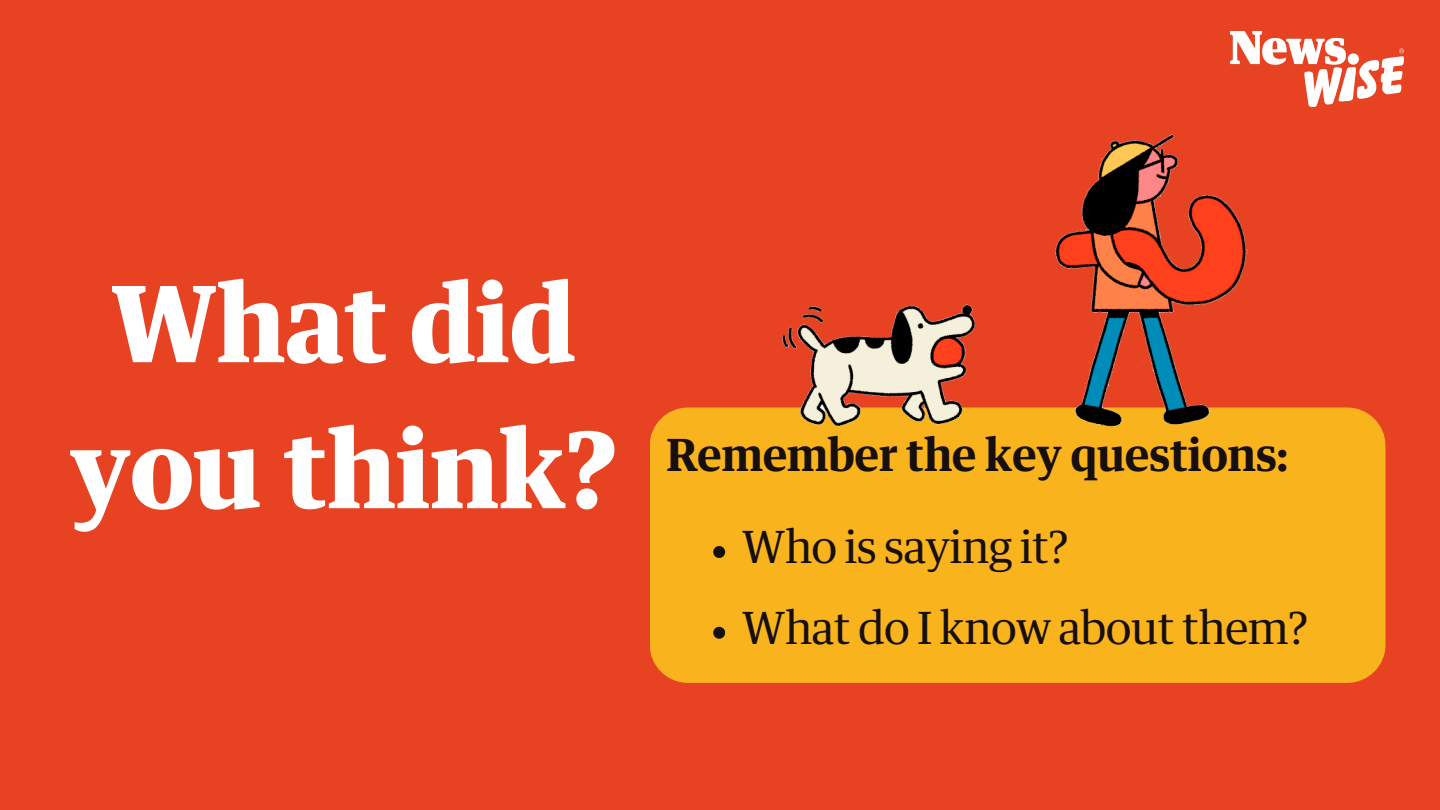
<style>
.page{position:relative;width:1440px;height:810px;background:#e74323}
.page>*{position:absolute;margin:0;border:0;box-sizing:border-box;transform-origin:0 0}
.t1{font:700 105.7px/146px "GH Guardian Headline";color:#fff;text-align:center}
.t2{font:44.5px "GH Guardian Headline";color:#160f0e}
.t3{font:600 44.5px "GH Guardian Headline";color:#160f0e}
</style>
<div class="page">
<img style="left:1231px;top:31px;width:173px;height:75px">
<div style="left:650px;top:408px;width:735px;height:275px;background:#f9b31d;border-radius:38px"></div>
<svg style="left:713px;top:546px;width:12px;height:12px"></svg>
<svg style="left:713px;top:627px;width:12px;height:12px"></svg>
<img style="left:771px;top:134px;width:494px;height:293px">
<p class="t1" style="left:70px;top:257px;width:548px">What did you think?</p>
<p class="t3" style="left:667px;top:436px;width:623px">Remember the key questions:</p>
<p class="t2" style="left:742px;top:527px;width:328px">Who is saying it?</p>
<h2 class="t2" style="left:742px;top:608px;width:567px">What do I know about them?</h2>
</div>
